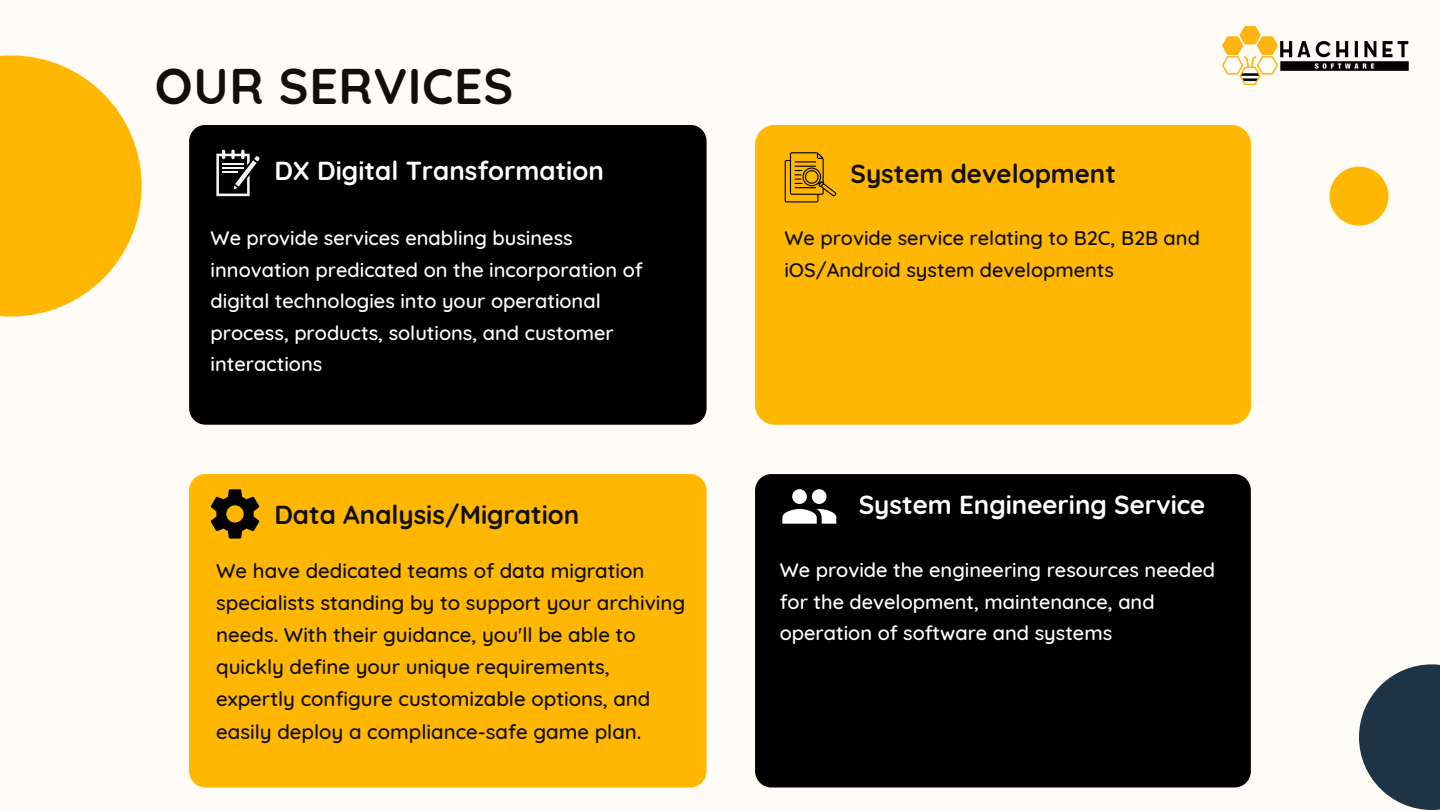
<style>
.page{position:relative;width:1440px;height:810px;background:#fffcf7}
.page>*{position:absolute;margin:0;border:0;box-sizing:border-box;transform-origin:0 0}
.t1{font:700 50px "Quicksand";letter-spacing:.01em;color:#100f0d}
.t2{font:700 26px "Quicksand";color:#fff}
.t3{font:700 26px "Quicksand";color:#100f0d}
.t4{font:500 20.4px/32.2px "Quicksand";color:#100f0d}
.t5{font:500 20px/31.5px "Quicksand";color:#fff}
.t6{font:500 20px/31.5px "Quicksand";color:#100f0d}
</style>
<div class="page">
<div style="left:189px;top:125px;width:518px;height:300px;background:#000;border-radius:16px"></div>
<div style="left:755px;top:125px;width:496px;height:299px;background:#ffb701;border-radius:20px"></div>
<div style="left:189px;top:474px;width:518px;height:314px;background:#ffb701;border-radius:16px"></div>
<div style="left:755px;top:474px;width:496px;height:314px;background:#000;border-radius:16px"></div>
<svg style="left:216px;top:150px;width:44px;height:46px"></svg>
<svg style="left:785px;top:152px;width:51px;height:50px"></svg>
<svg style="left:782px;top:489px;width:54px;height:35px"></svg>
<svg style="left:211px;top:489px;width:48px;height:50px"></svg>
<svg style="left:1359px;top:664px;width:81px;height:146px;fill:#1d3447"></svg>
<svg style="left:0;top:55px;width:142px;height:262px;fill:#ffb701"></svg>
<div style="left:1329px;top:167px;width:60px;height:59px;background:#ffb701;border-radius:50%"></div>
<img style="left:1222px;top:25px;width:187px;height:61px">
<h1 class="t1" style="left:155px;top:54px;width:360px">OUR SERVICES</h1>
<h2 class="t2" style="left:274px;top:154px;width:331px">DX Digital Transformation</h2>
<h2 class="t3" style="left:850px;top:157px;width:267px">System development</h2>
<p class="t5" style="left:211px;top:222px;width:433px">We provide services enabling business innovation predicated on the incorporation of digital technologies into your operational process, products, solutions, and customer interactions</p>
<p class="t6" style="left:784px;top:222px;width:417px">We provide service relating to B2C, B2B and iOS/Android system developments</p>
<h2 class="t3" style="left:274px;top:498px;width:306px">Data Analysis/Migration</h2>
<p class="t4" style="left:216px;top:554px;width:471px">We have dedicated teams of data migration specialists standing by to support your archiving needs. With their guidance, you'll be able to quickly define your unique requirements, expertly configure customizable options, and easily deploy a compliance-safe game plan.</p>
<h2 class="t2" style="left:859px;top:488px;width:348px">System Engineering Service</h2>
<p class="t5" style="left:780px;top:554px;width:437px">We provide the engineering resources needed for the development, maintenance, and operation of software and systems</p>
</div>
